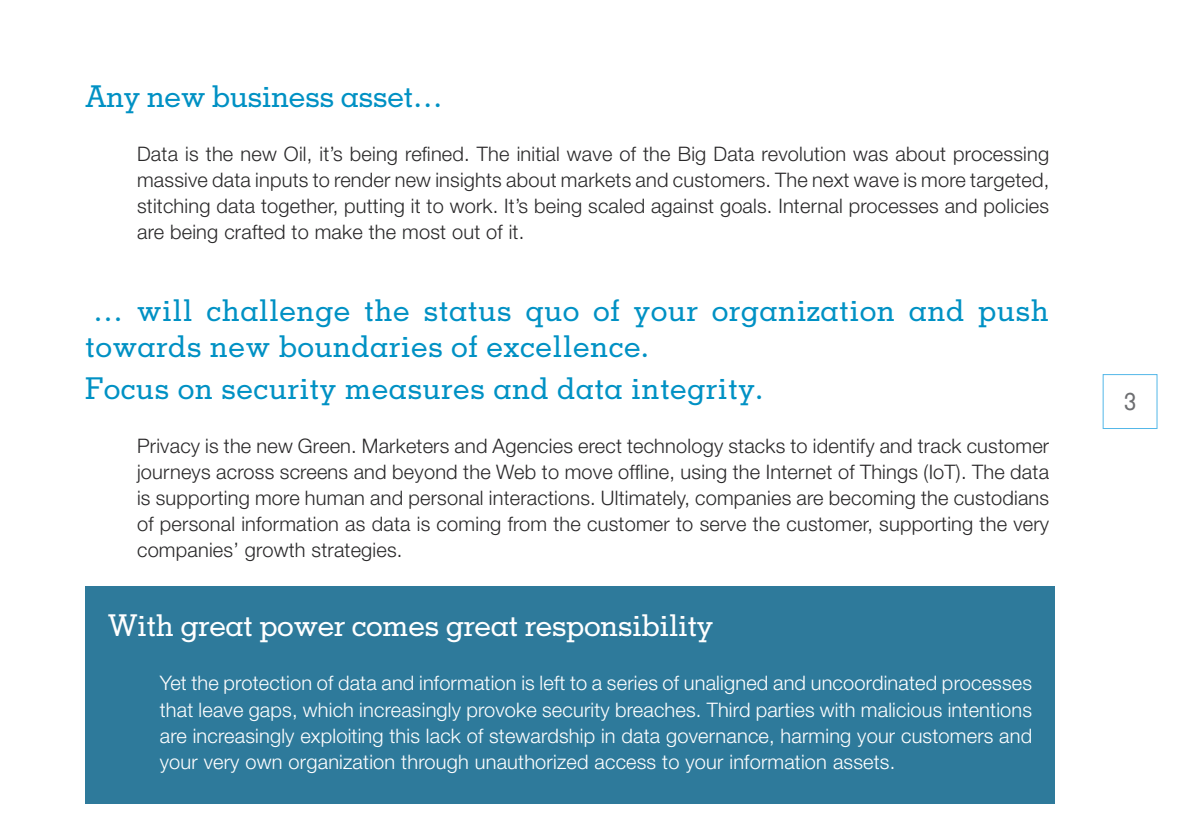
<style>
.page{position:relative;width:1191px;height:840px;background:#fff}
.page>*{position:absolute;margin:0;border:0;box-sizing:border-box;transform-origin:0 0}
.t1{font:500 30px/36px "Memphis";letter-spacing:.01em;color:#0091c4}
.t2{font:500 30px "Memphis";letter-spacing:-.02em;color:#fff}
.t3{font:500 30px "Memphis";letter-spacing:-.02em;color:#0091c4}
.t4{font:500 24px "Memphis";color:#6d6e71}
.t5{font:300 20px/26px "Helvetica Neue LT Pro";letter-spacing:.01em;color:#292829;text-align:justify}
.t6{font:300 20px/26px "Helvetica Neue LT Pro";letter-spacing:.01em;color:#fff;text-align:justify}
</style>
<div class="page">
<div style="left:85px;top:585px;width:969px;height:217px;background:#2e7a9b"></div>
<h1 class="t3" style="left:85px;top:78px;width:359px">Any new business asset…</h1>
<p class="t5" style="left:137px;top:141px;width:913px">Data is the new Oil, it’s being refined. The initial wave of the Big Data revolution was about processing massive data inputs to render new insights about markets and customers. The next wave is more targeted, stitching data together, putting it to work. It’s being scaled against goals. Internal processes and policies are being crafted to make the most out of it.</p>
<h1 class="t1" style="left:85px;top:292px;width:965px">… will challenge the status quo of your organization and push towards new boundaries of excellence.</h1>
<h1 class="t1" style="left:85px;top:369px;width:679px">Focus on security measures and data integrity.</h1>
<p class="t5" style="left:137px;top:432px;width:913px">Privacy is the new Green. Marketers and Agencies erect technology stacks to identify and track customer journeys across screens and beyond the Web to move offline, using the Internet of Things (IoT). The data is supporting more human and personal interactions. Ultimately, companies are becoming the custodians of personal information as data is coming from the customer to serve the customer, supporting the very companies’ growth strategies.</p>
<h1 class="t2" style="left:108px;top:606px;width:607px">With great power comes great responsibility</h1>
<p class="t6" style="left:160px;top:669px;width:874px">Yet the protection of data and information is left to a series of unaligned and uncoordinated processes that leave gaps, which increasingly provoke security breaches. Third parties with malicious intentions are increasingly exploiting this lack of stewardship in data governance, harming your customers and your very own organization through unauthorized access to your information assets.</p>
<p class="t4" style="left:1124px;top:386px;width:13px">3</p>
</div>
